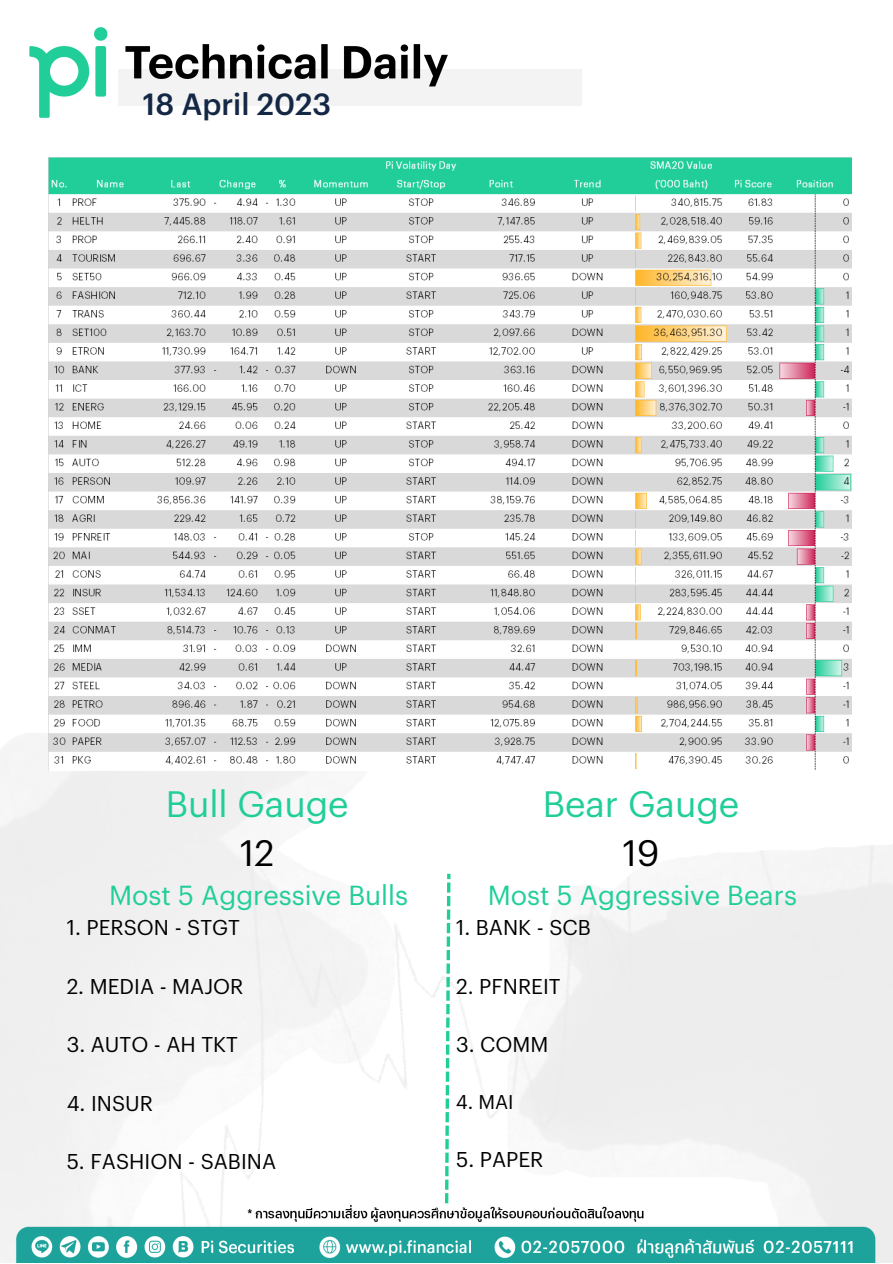
<style>
.page{position:relative;width:893px;height:1264px;background:#fff}
.page>*{position:absolute;margin:0;border:0;box-sizing:border-box;transform-origin:0 0}
.t1{font:36px "Graphik TH";color:#21ce99}
.t2{font:36px "Graphik TH";color:#000}
.t3{font:500 30px "Graphik TH";color:#142846}
.t4{font:27px "Graphik TH";color:#21ce99}
.t5{font:21px "Graphik TH";color:#000}
.t6{font:19.5px "Graphik TH";color:#000}
</style>
<div class="page">
<img style="left:0;top:711px;width:892px;height:488px">
<svg style="left:445px;top:1139px;width:3px;height:60px"></svg>
<svg style="left:445px;top:1125px;width:4px;height:10px"></svg>
<svg style="left:445px;top:1112px;width:4px;height:10px"></svg>
<svg style="left:445px;top:1098px;width:4px;height:10px"></svg>
<svg style="left:445px;top:1085px;width:4px;height:10px"></svg>
<svg style="left:446px;top:990px;width:3px;height:91px"></svg>
<svg style="left:446px;top:977px;width:4px;height:10px"></svg>
<svg style="left:446px;top:963px;width:4px;height:10px"></svg>
<svg style="left:446px;top:950px;width:4px;height:10px"></svg>
<svg style="left:446px;top:936px;width:4px;height:10px"></svg>
<svg style="left:446px;top:923px;width:4px;height:10px"></svg>
<svg style="left:447px;top:873px;width:3px;height:46px"></svg>
<img style="left:0;top:1199px;width:892px;height:63px">
<div style="left:118px;top:69px;width:463px;height:37px;background:#f3f3f3"></div>
<img style="left:29px;top:27px;width:419px;height:91px">
<img style="left:49px;top:157px;width:802px;height:613px">
<h2 class="t3" style="left:143px;top:81px;width:190px">18 April 2023</h2>
<h1 class="t1" style="left:166px;top:776px;width:184px">Bull Gauge</h1>
<h1 class="t2" style="left:240px;top:825px;width:36px">12</h1>
<h1 class="t1" style="left:542px;top:776px;width:198px">Bear Gauge</h1>
<h1 class="t2" style="left:622px;top:825px;width:38px">19</h1>
<p class="t4" style="left:109px;top:874px;width:300px">Most 5 Aggressive Bulls</p>
<p class="t5" style="left:67px;top:911px;width:175px">1. PERSON - STGT</p>
<p class="t4" style="left:488px;top:874px;width:310px">Most 5 Aggressive Bears</p>
<p class="t5" style="left:456px;top:911px;width:136px">1. BANK - SCB</p>
<p class="t5" style="left:67px;top:970px;width:178px">2. MEDIA - MAJOR</p>
<p class="t5" style="left:456px;top:970px;width:106px">2. PFNREIT</p>
<p class="t5" style="left:67px;top:1028px;width:173px">3. AUTO - AH TKT</p>
<p class="t5" style="left:456px;top:1028px;width:94px">3. COMM</p>
<p class="t5" style="left:67px;top:1087px;width:88px">4. INSUR</p>
<p class="t6" style="left:455px;top:1086px;width:59px">4. MAI</p>
<p class="t5" style="left:67px;top:1145px;width:211px">5. FASHION - SABINA</p>
<p class="t5" style="left:456px;top:1143px;width:89px">5. PAPER</p>
</div>
